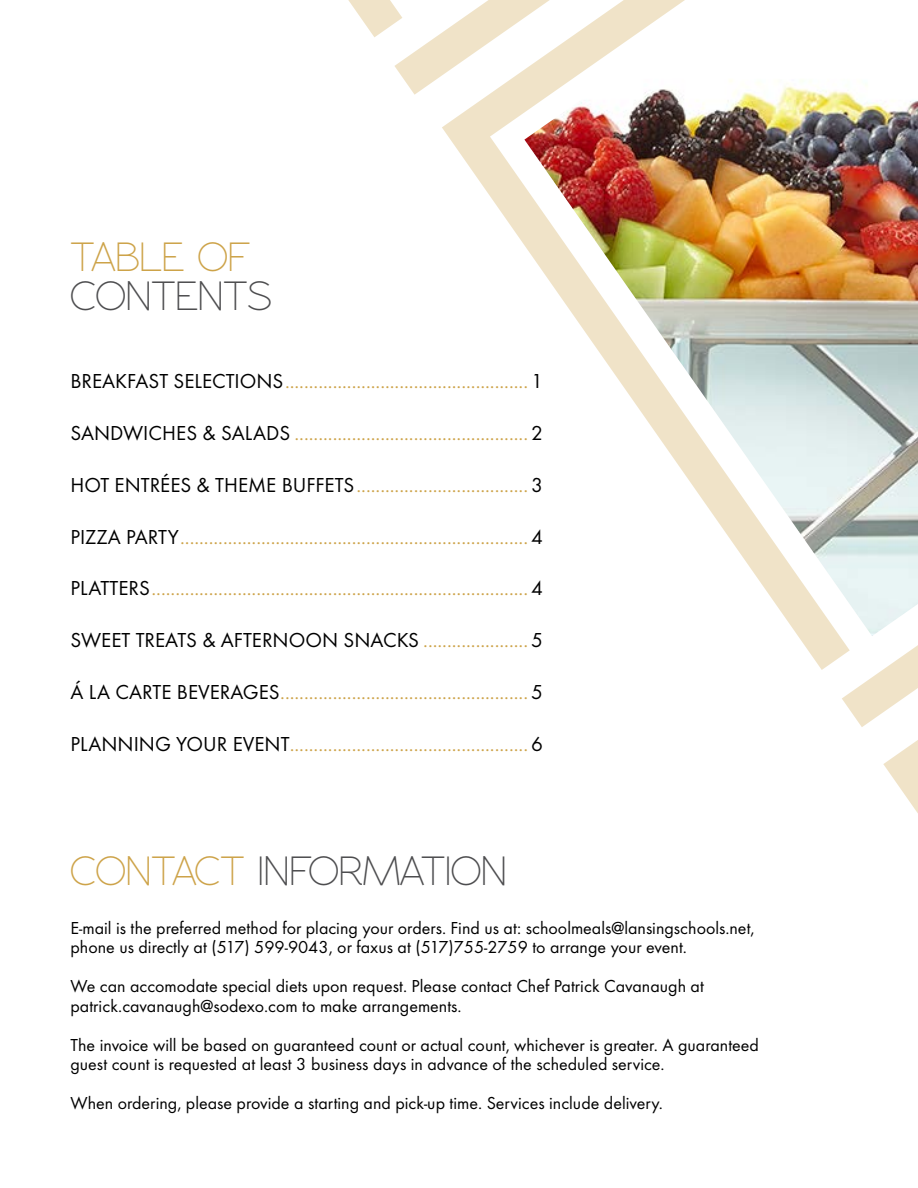
<style>
.page{position:relative;width:918px;height:1188px;background:#fff}
.page>*{position:absolute;margin:0;border:0;box-sizing:border-box;transform-origin:0 0}
.t1{font:42px "Rawengulk Sans";color:#4d4d4f}
.t2{font:42px "Rawengulk Sans";color:#cda349}
.t3{font:21px "Futura T";color:#cda349}
.t4{font:21px "Futura T";color:#000}
.t5{font:18px/19.5px "Futura T";color:#000}
.s1{color:#000}
.s2{color:#cda349}
</style>
<div class="page">
<svg style="left:442px;top:95px;width:82px;height:149px"></svg>
<svg style="left:798px;top:636px;width:120px;height:91px"></svg>
<svg style="left:883px;top:700px;width:35px;height:113px"></svg>
<svg style="left:348px;top:0;width:176px;height:95px"></svg>
<img style="left:524px;top:0;width:394px;height:636px">
<h1 class="t2" style="left:70px;top:233px;width:181px">TABLE OF</h1>
<h1 class="t1" style="left:70px;top:273px;width:202px">CONTENTS</h1>
<p class="t3" style="left:70px;top:369px;width:474px"><span class="s1">BREAKFAST SELECTIONS</span>...................................................<span class="s1">1</span></p>
<p class="t3" style="left:70px;top:421px;width:474px"><span class="s1">SANDWICHES &amp; SALADS</span> .................................................<span class="s1">2</span></p>
<p class="t3" style="left:70px;top:473px;width:474px"><span class="s1">HOT ENTRÉES &amp; THEME BUFFETS</span>....................................<span class="s1">3</span></p>
<p class="t3" style="left:70px;top:524px;width:474px"><span class="s1">PIZZA PARTY</span>.........................................................................<span class="s1">4</span></p>
<p class="t3" style="left:70px;top:576px;width:474px"><span class="s1">PLATTERS</span>...............................................................................<span class="s1">4</span></p>
<p class="t4" style="left:70px;top:628px;width:474px">SWEET TREATS &amp; AFTERNOON SNACKS <span class="s2">......................</span>5</p>
<p class="t3" style="left:70px;top:680px;width:474px"><span class="s1">Á LA CARTE BEVERAGES</span>....................................................<span class="s1">5</span></p>
<p class="t3" style="left:70px;top:731px;width:474px"><span class="s1">PLANNING YOUR EVENT</span>..................................................<span class="s1">6</span></p>
<h1 class="t1" style="left:70px;top:848px;width:438px"><span class="s2">CONTACT</span> INFORMATION</h1>
<p class="t5" style="left:70px;top:918px;width:686px">E-mail is the preferred method for placing your orders. Find us at: schoolmeals@lansingschools.net, phone us directly at (517) 599-9043, or faxus at (517)755-2759 to arrange your event.</p>
<p class="t5" style="left:70px;top:976px;width:635px">We can accomodate special diets upon request. Please contact Chef Patrick Cavanaugh at patrick.cavanaugh@sodexo.com to make arrangements.</p>
<p class="t5" style="left:70px;top:1035px;width:690px">The invoice will be based on guaranteed count or actual count, whichever is greater. A guaranteed guest count is requested at least 3 business days in advance of the scheduled service.</p>
<p class="t5" style="left:70px;top:1093px;width:594px">When ordering, please provide a starting and pick-up time. Services include delivery.</p>
</div>
